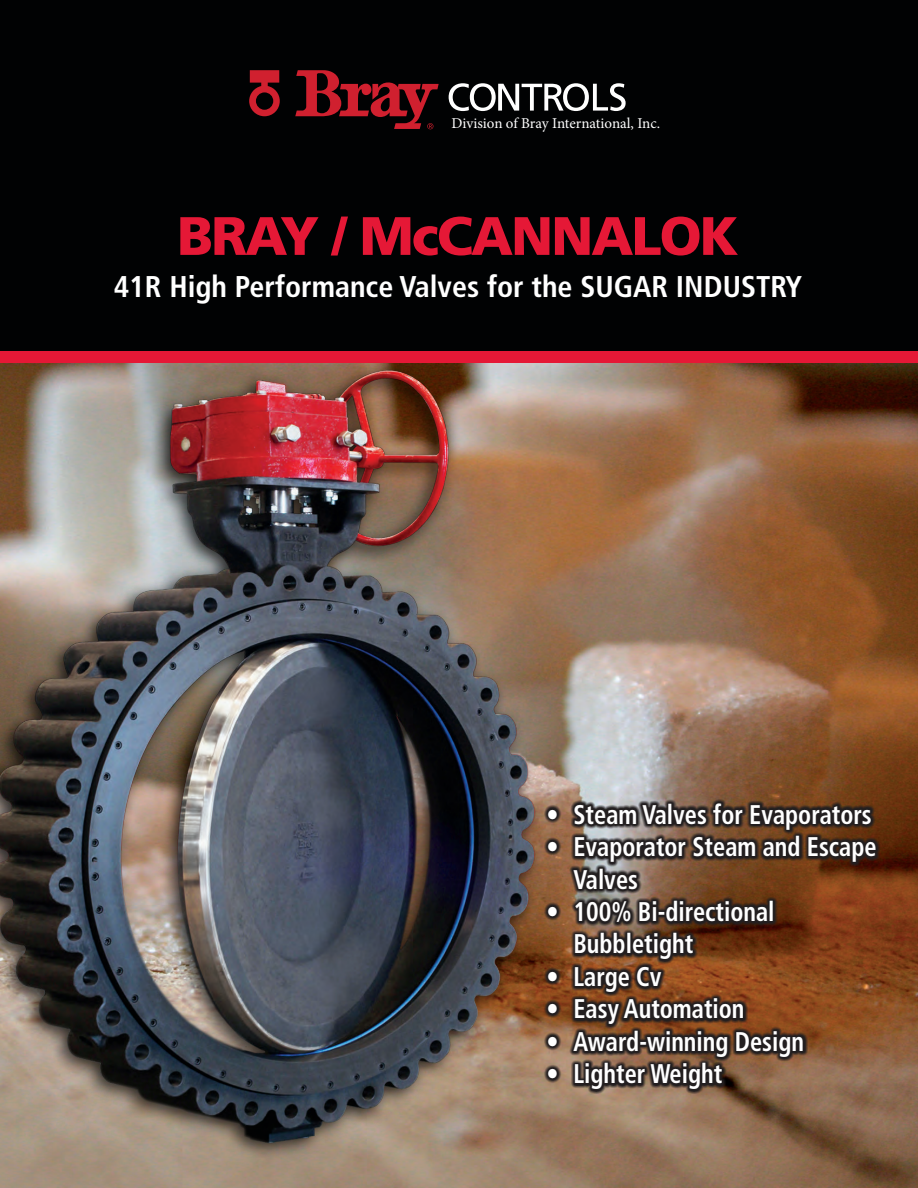
<style>
.page{position:relative;width:918px;height:1188px;background:#010203}
.page>*{position:absolute;margin:0;border:0;box-sizing:border-box;transform-origin:0 0}
.Headline{font:900 54px "Frutiger";letter-spacing:-.035em;color:#e51836}
.Headline-2{font:700 condensed 30px "Frutiger";color:#fff}
.t1{font:700 condensed 27px/32.4px "Frutiger";color:#fff;scale:.9 1}
.t2{font:15px "Minion Pro";letter-spacing:-.005em;color:#fff}
</style>
<div class="page">
<img style="left:0;top:363px;width:918px;height:825px">
<div style="left:0;top:351px;width:918px;height:12px;background:#e51836"></div>
<img style="left:0;top:363px;width:550px;height:803px">
<svg style="left:544px;top:799px;width:336px;height:295px;background:#69452d"></svg>
<svg style="left:295px;top:70px;width:144px;height:59px"></svg>
<svg style="left:449px;top:83px;width:177px;height:28px"></svg>
<svg style="left:249px;top:70px;width:31px;height:46px"></svg>
<p class="t2" style="left:451px;top:113px;width:210px">Division of Bray International, Inc.</p>
<p class="Headline" style="left:177px;top:203px;width:563px">BRAY / McCANNALOK</p>
<p class="Headline-2" style="left:114px;top:269px;width:690px">41R High Performance Valves for the SUGAR INDUSTRY</p>
<p class="t1" style="left:546px;top:798px;width:363px">• Steam Valves for Evaporators</p>
<p class="t1" style="left:573px;top:831px;width:338px;text-indent:-27px">• Evaporator Steam and Escape<br>Valves</p>
<p class="t1" style="left:573px;top:895px;width:225px;text-indent:-27px">• 100% Bi-directional<br>Bubbletight</p>
<p class="t1" style="left:546px;top:960px;width:129px">• Large Cv</p>
<p class="t1" style="left:546px;top:993px;width:222px">• Easy Automation</p>
<p class="t1" style="left:546px;top:1025px;width:288px">• Award-winning Design</p>
<p class="t1" style="left:546px;top:1057px;width:197px">• Lighter Weight</p>
</div>
